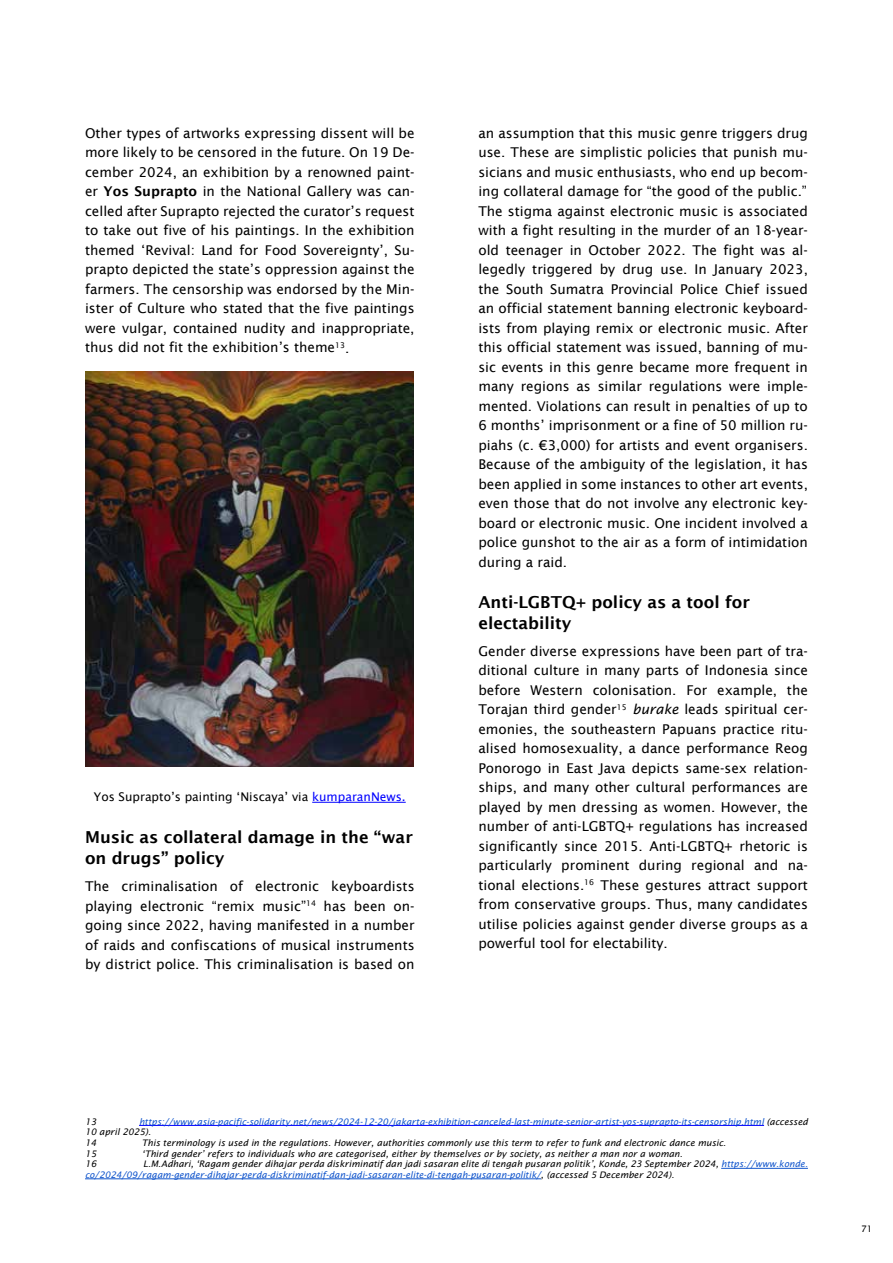
<style>
.page{position:relative;width:893px;height:1263px;background:#fff}
.page>*{position:absolute;margin:0;border:0;box-sizing:border-box;transform-origin:0 0}
.t1{font:600 16.5px/21px "Lucida Sans";color:#000}
.t2{font:13.5px/19.5px "Lucida Sans";color:#000;text-align:justify}
.t3{font:12px "Lucida Sans Unicode";color:#000}
.t4{font:italic 9px/10.5px "Lucida Sans";color:#000}
.t5{font:italic 9px/10.8px "Lucida Sans";color:#15c}
.t6{font:9px "Lucida Sans Unicode";color:#000}
.s1{font-weight:600}
.s2{color:#00f}
.s3{font-style:italic}
.s4{color:#000}
.s5{color:#15c}
</style>
<div class="page">
<hr style="left:312px;top:802px;width:94px;height:1px;background:#00f">
<hr style="left:139px;top:1125px;width:625px;height:1px;background:#00f">
<hr style="left:721px;top:1168px;width:87px;height:1px;background:#15c">
<hr style="left:85px;top:1178px;width:456px;height:1px;background:#15c">
<img style="left:85px;top:372px;width:329px;height:395px">
<p class="t2" style="left:85px;top:123px;width:331px">Other types of artworks expressing dissent will be more likely to be censored in the future. On 19 De&shy;cember 2024, an exhibition by a renowned paint&shy;er <span class="s1">Yos Suprapto</span> in the National Gallery was can&shy;celled after Suprapto rejected the curator’s request to take out five of his paintings. In the exhibition themed ‘Revival: Land for Food Sovereignty’, Su&shy;prapto depicted the state’s oppression against the farmers. The censorship was endorsed by the Min&shy;ister of Culture who stated that the five paintings were vulgar, contained nudity and inappropriate, thus did not fit the exhibition’s theme<sup>13</sup>.</p>
<p class="t3" style="left:94px;top:787px;width:313px">Yos Suprapto’s painting ‘Niscaya’ via <span class="s2">kumparanNews.</span></p>
<p class="t1" style="left:85px;top:827px;width:329px">Music as collateral damage in the “war on drugs” policy</p>
<p class="t2" style="left:85px;top:876px;width:331px">The criminalisation of electronic keyboardists playing electronic “remix music”<sup>14</sup> has been on&shy;going since 2022, having manifested in a number of raids and confiscations of musical instruments by district police. This criminalisation is based on</p>
<p class="t2" style="left:478px;top:123px;width:331px">an assumption that this music genre triggers drug use. These are simplistic policies that punish mu&shy;sicians and music enthusiasts, who end up becom&shy;ing collateral damage for “the good of the public.” The stigma against electronic music is associated with a fight resulting in the murder of an 18-year&shy;old teenager in October 2022. The fight was al&shy;legedly triggered by drug use. In January 2023, the South Sumatra Provincial Police Chief issued an official statement banning electronic keyboard&shy;ists from playing remix or electronic music. After this official statement was issued, banning of mu&shy;sic events in this genre became more frequent in many regions as similar regulations were imple&shy;mented. Violations can result in penalties of up to 6 months’ imprisonment or a fine of 50 million ru&shy;piahs (c. €3,000) for artists and event organisers.<br>Because of the ambiguity of the legislation, it has been applied in some instances to other art events, even those that do not involve any electronic key&shy;board or electronic music. One incident involved a police gunshot to the air as a form of intimidation during a raid.</p>
<p class="t1" style="left:478px;top:591px;width:273px">Anti-LGBTQ+ policy as a tool for electability</p>
<p class="t2" style="left:478px;top:641px;width:331px">Gender diverse expressions have been part of tra&shy;ditional culture in many parts of Indonesia since before Western colonisation. For example, the Torajan third gender<sup>15</sup> <span class="s3">burake</span> leads spiritual cer&shy;emonies, the southeastern Papuans practice ritu&shy;alised homosexuality, a dance performance Reog Ponorogo in East Java depicts same-sex relation&shy;ships, and many other cultural performances are played by men dressing as women. However, the number of anti-LGBTQ+ regulations has increased significantly since 2015. Anti-LGBTQ+ rhetoric is particularly prominent during regional and na&shy;tional elections.<sup>16</sup> These gestures attract support from conservative groups. Thus, many candidates utilise policies against gender diverse groups as a powerful tool for electability.</p>
<p class="t5" style="left:85px;top:1116px;width:724px;text-indent:54px">https://www.asia-pacific-solidarity.net/news/2024-12-20/jakarta-exhibition-canceled-last-minute-senior-artist-yos-suprapto-its-censorship.html <span class="s4">(accessed<br>10 april 2025).<br>14</span></p>
<p class="t4" style="left:85px;top:1116px;width:13px">13</p>
<p class="t4" style="left:142px;top:1138px;width:586px">This terminology is used in the regulations. However, authorities commonly use this term to refer to funk and electronic dance music.</p>
<p class="t4" style="left:85px;top:1148px;width:13px">15</p>
<p class="t4" style="left:142px;top:1148px;width:542px">‘Third gender’ refers to individuals who are categorised, either by themselves or by society, as neither a man nor a woman.</p>
<p class="t4" style="left:85px;top:1159px;width:13px">16</p>
<p class="t4" style="left:85px;top:1159px;width:724px;text-indent:58px">L.M.Adhari, ‘Ragam gender dihajar perda diskriminatif dan jadi sasaran elite di tengah pusaran politik’, Konde, 23 September 2024, <span class="s5">https://www.konde. co/2024/09/ragam-gender-dihajar-perda-diskriminatif-dan-jadi-sasaran-elite-di-tengah-pusaran-politik/</span>, (accessed 5 December 2024).</p>
<p class="t6" style="left:861px;top:1221px;width:13px">71</p>
</div>
